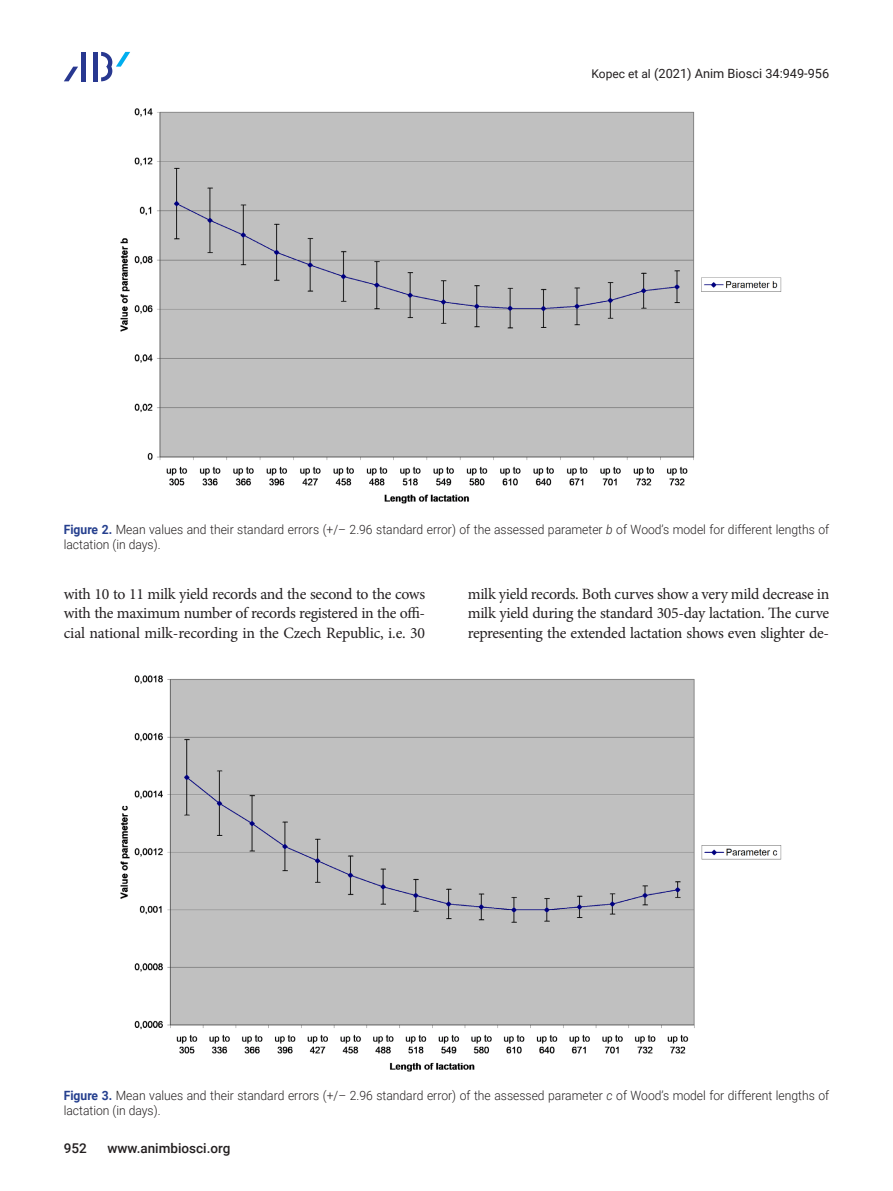
<style>
.page{position:relative;width:893px;height:1191px;background:#fff}
.page>*{position:absolute;margin:0;border:0;box-sizing:border-box;transform-origin:0 0}
.본문{font:15.75px/19.5px "Minion Pro";letter-spacing:-.02em;color:#231f20;text-align:justify}
.t1{font:500 13.5px "Roboto";color:#231f20}
.표_그림__제목{font:300 12.75px/15px "Roboto";color:#231f20;scale:.95 1}
.t2{font:12.75px "Roboto";color:#231f20}
.s1{font-size:12px}
.s2{font-weight:700;color:#253f8e}
.s3{font-style:italic}
</style>
<div class="page">
<div style="left:93px;top:52px;width:5px;height:29px;background:#283890"></div>
<hr style="left:82px;top:52px;width:4px;height:29px;background:#283890">
<svg style="left:64px;top:67px;width:14px;height:14px"></svg>
<svg style="left:101px;top:52px;width:29px;height:29px"></svg>
<img style="left:120px;top:108px;width:662px;height:396px">
<img style="left:120px;top:675px;width:662px;height:397px">
<p class="t2" style="left:592px;top:65px;width:239px"><span class="s1">Kopec et al</span> (2021) Anim Biosci 34:949-956</p>
<p class="표_그림__제목" style="left:64px;top:521px;width:807px"><span class="s2">Figure 2.</span> Mean values and their standard errors (+/– 2.96 standard error) of the assessed parameter <span class="s3">b</span> of Wood’s model for different lengths of lactation (in days).</p>
<p class="본문" style="left:64px;top:584px;width:363px">with 10 to 11 milk yield records and the second to the cows with the maximum number of records registered in the offi&shy;cial national milk-recording in the Czech Republic, i.e. 30</p>
<p class="본문" style="left:468px;top:584px;width:363px">milk yield records. Both curves show a very mild decrease in milk yield during the standard 305-day lactation. The curve representing the extended lactation shows even slighter de-</p>
<p class="표_그림__제목" style="left:64px;top:1087px;width:807px"><span class="s2">Figure 3.</span> Mean values and their standard errors (+/– 2.96 standard error) of the assessed parameter <span class="s3">c</span> of Wood’s model for different lengths of lactation (in days).</p>
<p class="t1" style="left:64px;top:1138px;width:25px">952</p>
<p class="t1" style="left:107px;top:1138px;width:125px">www.animbiosci.org</p>
</div>
